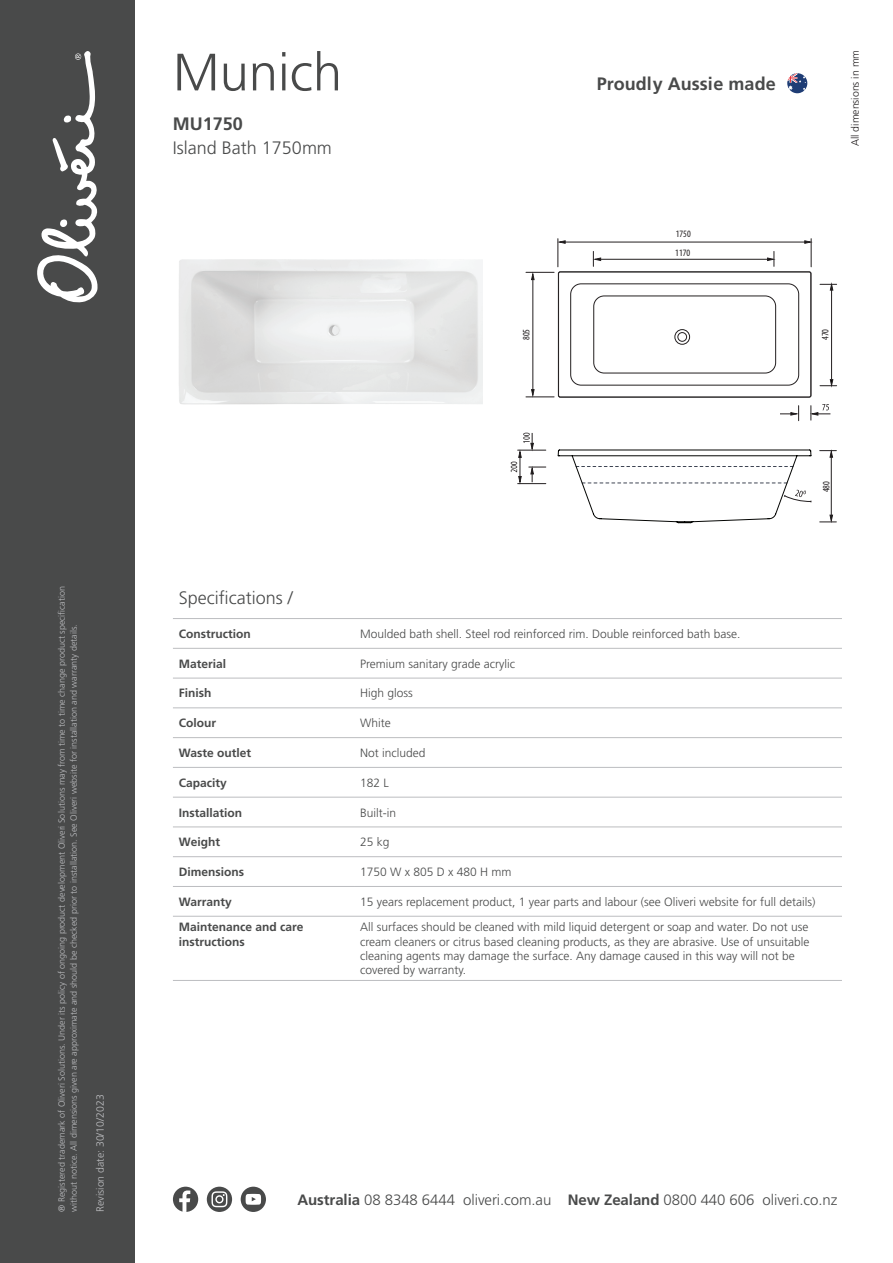
<style>
.page{position:relative;width:893px;height:1263px;background:#fff}
.page>*{position:absolute;margin:0;border:0;box-sizing:border-box;transform-origin:0 0}
.t1{font:300 52.5px "Frutiger LT Std";color:#494a4a}
.t2{font:300 18px "Frutiger LT Std";color:#494a4a}
.t3{font:700 18px "Frutiger LT Std";color:#494a4a}
.t4{font:300 15px "Frutiger LT Std";letter-spacing:-.005em;color:#494a4a}
.t5{font:300 12px/14.4px "Frutiger LT Std";color:#494a4a}
.t6{font:700 12px/14.4px "Frutiger LT Std";color:#494a4a}
.t7{font:300 10.5px "Frutiger LT Std";color:#bcbdc0}
.t8{font:300 10.5px "Frutiger LT Std";color:#231f20}
.t9{font:condensed 9.75px/19px "Myriad Pro";color:#231f20}
.t10{font:300 9px/12px "Frutiger LT Std";color:#bcbdc0}
.s1{font-weight:700}
</style>
<div class="page">
<div style="left:0;top:0;width:135px;height:1263px;background:#494a4a"></div>
<svg style="left:37px;top:51px;width:61px;height:252px"></svg>
<div style="left:207px;top:1187px;width:25px;height:25px;background:#494a4a;border-radius:50%"></div>
<svg style="left:211px;top:1191px;width:16px;height:16px"></svg>
<div style="left:173px;top:1187px;width:25px;height:25px;background:#494a4a;border-radius:50%"></div>
<svg style="left:179px;top:1190px;width:11px;height:22px"></svg>
<div style="left:241px;top:1187px;width:25px;height:25px;background:#494a4a;border-radius:50%"></div>
<svg style="left:246px;top:1194px;width:15px;height:11px"></svg>
<svg style="left:787px;top:73px;width:20px;height:20px"></svg>
<hr style="left:173px;top:618px;width:181px;height:1px;background:#bcbdc0">
<hr style="left:354px;top:618px;width:488px;height:1px;background:#bcbdc0">
<hr style="left:173px;top:648px;width:181px;height:1px;background:#bcbdc0">
<hr style="left:354px;top:648px;width:488px;height:1px;background:#bcbdc0">
<hr style="left:173px;top:678px;width:181px;height:1px;background:#bcbdc0">
<hr style="left:354px;top:678px;width:488px;height:1px;background:#bcbdc0">
<hr style="left:173px;top:708px;width:181px;height:1px;background:#bcbdc0">
<hr style="left:354px;top:708px;width:488px;height:1px;background:#bcbdc0">
<hr style="left:173px;top:737px;width:181px;height:1px;background:#bcbdc0">
<hr style="left:354px;top:737px;width:488px;height:1px;background:#bcbdc0">
<hr style="left:173px;top:767px;width:181px;height:1px;background:#bcbdc0">
<hr style="left:354px;top:767px;width:488px;height:1px;background:#bcbdc0">
<hr style="left:173px;top:797px;width:181px;height:1px;background:#bcbdc0">
<hr style="left:354px;top:797px;width:488px;height:1px;background:#bcbdc0">
<hr style="left:173px;top:827px;width:181px;height:1px;background:#bcbdc0">
<hr style="left:354px;top:827px;width:488px;height:1px;background:#bcbdc0">
<hr style="left:173px;top:856px;width:181px;height:1px;background:#bcbdc0">
<hr style="left:354px;top:856px;width:488px;height:1px;background:#bcbdc0">
<hr style="left:173px;top:886px;width:181px;height:1px;background:#bcbdc0">
<hr style="left:354px;top:886px;width:488px;height:1px;background:#bcbdc0">
<hr style="left:173px;top:916px;width:181px;height:1px;background:#bcbdc0">
<hr style="left:354px;top:916px;width:488px;height:1px;background:#bcbdc0">
<hr style="left:173px;top:980px;width:181px;height:1px;background:#bcbdc0">
<hr style="left:354px;top:980px;width:488px;height:1px;background:#bcbdc0">
<img style="left:179px;top:259px;width:304px;height:146px">
<svg style="left:820px;top:379px;width:17px;height:7px"></svg>
<svg style="left:820px;top:515px;width:16px;height:8px"></svg>
<svg style="left:820px;top:284px;width:17px;height:6px"></svg>
<svg style="left:820px;top:450px;width:16px;height:8px"></svg>
<svg style="left:780px;top:406px;width:19px;height:15px"></svg>
<hr style="left:831px;top:287px;width:1px;height:92px;background:#231f20">
<hr style="left:831px;top:453px;width:1px;height:67px;background:#231f20">
<svg style="left:511px;top:433px;width:35px;height:51px"></svg>
<svg style="left:526px;top:239px;width:286px;height:159px"></svg>
<svg style="left:811px;top:404px;width:19px;height:16px"></svg>
<svg style="left:558px;top:450px;width:254px;height:73px"></svg>
<p class="t10" style="left:56px;top:1212px;width:627px;rotate:-90deg">® Registered trademark of Oliveri Solutions. Under its policy of ongoing product development Oliveri Solutions may from time to time change product specification without notice. All dimensions given are approximate and should be checked prior to installation. See Oliveri website for installation and warranty details.</p>
<p class="t7" style="left:94px;top:1212px;width:119px;rotate:-90deg">Revision date: 30/10/2023</p>
<h1 class="t1" style="left:173px;top:43px;width:171px">Munich</h1>
<h2 class="t3" style="left:173px;top:113px;width:72px">MU1750</h2>
<h2 class="t2" style="left:173px;top:137px;width:161px">Island Bath 1750mm</h2>
<h2 class="t3" style="left:597px;top:73px;width:181px">Proudly Aussie made</h2>
<p class="t8" style="left:849px;top:146px;width:98px;rotate:-90deg">All dimensions in mm</p>
<p class="t9" style="left:675px;top:224px;width:17px">1750<br>1170</p>
<p class="t9" style="left:517px;top:340px;width:13px;rotate:-90deg">805</p>
<p class="t9" style="left:816px;top:340px;width:13px;rotate:-90deg">470</p>
<p class="t9" style="left:816px;top:492px;width:13px;rotate:-90deg">480</p>
<h2 class="t2" style="left:179px;top:588px;width:116px">Specifications /</h2>
<p class="t6" style="left:179px;top:627px;width:73px">Construction</p>
<p class="t5" style="left:360px;top:627px;width:382px">Moulded bath shell. Steel rod reinforced rim. Double reinforced bath base.</p>
<p class="t6" style="left:179px;top:656px;width:49px">Material</p>
<p class="t5" style="left:360px;top:656px;width:157px">Premium sanitary grade acrylic</p>
<p class="t6" style="left:179px;top:686px;width:34px">Finish</p>
<p class="t5" style="left:360px;top:686px;width:54px">High gloss</p>
<p class="t6" style="left:179px;top:716px;width:39px">Colour</p>
<p class="t5" style="left:360px;top:716px;width:32px">White</p>
<p class="t6" style="left:179px;top:746px;width:74px">Waste outlet</p>
<p class="t5" style="left:360px;top:746px;width:67px">Not included</p>
<p class="t6" style="left:179px;top:775px;width:50px">Capacity</p>
<p class="t5" style="left:360px;top:775px;width:30px">182 L</p>
<p class="t6" style="left:179px;top:805px;width:65px">Installation</p>
<p class="t5" style="left:360px;top:805px;width:37px">Built-in</p>
<p class="t6" style="left:179px;top:835px;width:43px">Weight</p>
<p class="t5" style="left:360px;top:835px;width:31px">25 kg</p>
<p class="t6" style="left:179px;top:865px;width:67px">Dimensions</p>
<p class="t5" style="left:360px;top:865px;width:153px">1750 W x 805 D x 480 H mm</p>
<p class="t6" style="left:179px;top:894px;width:54px">Warranty</p>
<p class="t5" style="left:360px;top:895px;width:457px">15 years replacement product, 1 year parts and labour (see Oliveri website for full details)</p>
<p class="t6" style="left:179px;top:920px;width:126px">Maintenance and care instructions</p>
<p class="t5" style="left:360px;top:920px;width:451px">All surfaces should be cleaned with mild liquid detergent or soap and water. Do not use cream cleaners or citrus based cleaning products, as they are abrasive. Use of unsuitable cleaning agents may damage the surface. Any damage caused in this way will not be covered by warranty.</p>
<p class="t4" style="left:297px;top:1191px;width:542px"><span class="s1">Australia</span> 08 8348 6444 oliveri.com.au <span class="s1">New Zealand</span> 0800 440 606 oliveri.co.nz</p>
</div>
